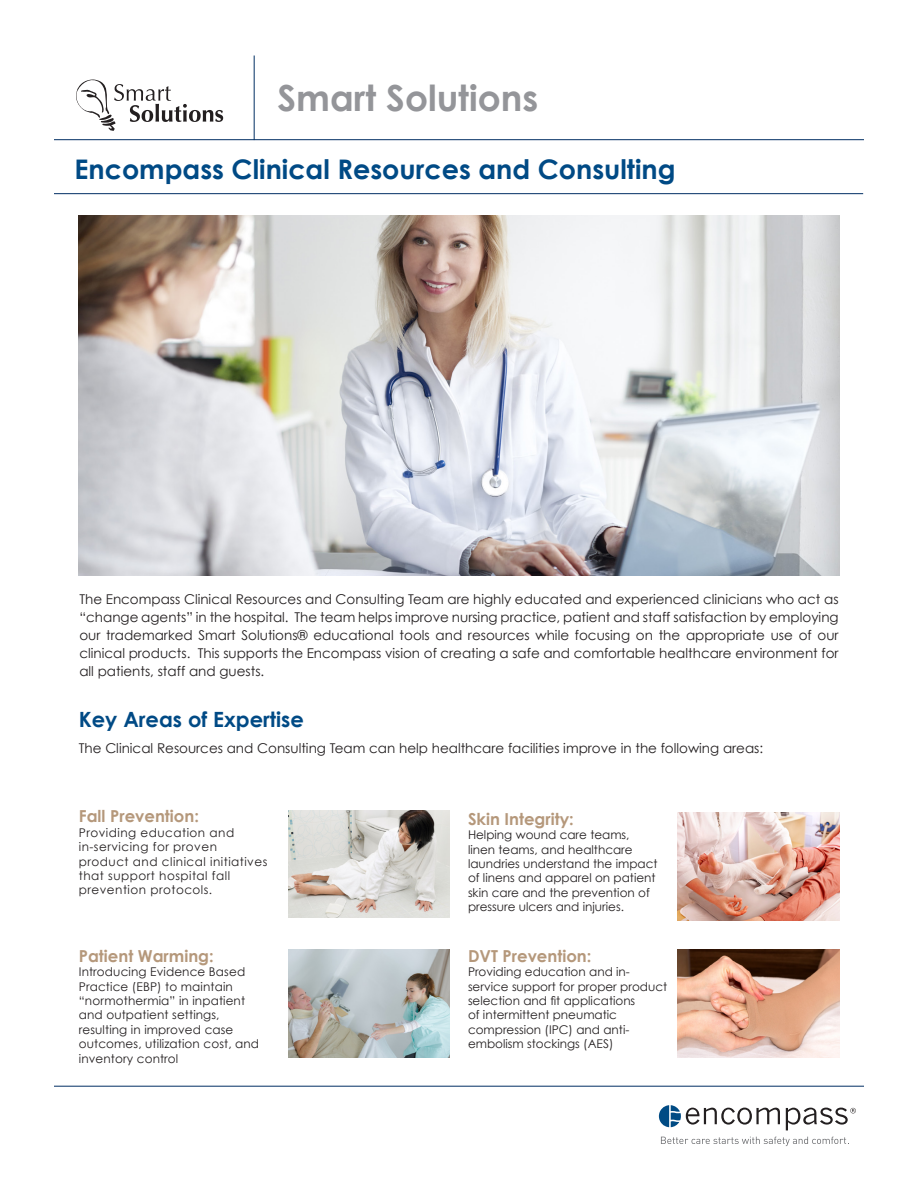
<style>
.page{position:relative;width:918px;height:1188px;background:#fff}
.page>*{position:absolute;margin:0;border:0;box-sizing:border-box;transform-origin:0 0}
.t1{font:700 36px "Century Gothic";color:#949599}
.t2{font:700 27px "Century Gothic";color:#004a85}
.t3{font:700 21px "Century Gothic";color:#004a85}
.t4{font:700 16.5px "Century Gothic";color:#b5987b}
.t5{font:13.5px/18px "Century Gothic";color:#231f20;text-align:justify}
.t6{font:12px/14.4px "Century Gothic";color:#231f20}
.t7{font:12px/14.4px "Century Gothic";letter-spacing:.04em;color:#231f20}
</style>
<div class="page">
<img style="left:79px;top:215px;width:760px;height:361px">
<svg style="left:76px;top:79px;width:147px;height:52px"></svg>
<hr style="left:54px;top:139px;width:810px;height:1px;background:#002e63">
<hr style="left:54px;top:193px;width:809px;height:1px;background:#002e63">
<hr style="left:254px;top:56px;width:1px;height:84px;background:#002e63">
<hr style="left:54px;top:1086px;width:810px;height:1px;background:#002e63">
<svg style="left:659px;top:1105px;width:121px;height:22px"></svg>
<svg style="left:786px;top:1108px;width:70px;height:22px"></svg>
<svg style="left:661px;top:1137px;width:188px;height:9px"></svg>
<img style="left:288px;top:810px;width:162px;height:108px">
<img style="left:677px;top:813px;width:162px;height:108px">
<img style="left:288px;top:950px;width:162px;height:108px">
<img style="left:677px;top:950px;width:162px;height:108px">
<p class="t1" style="left:278px;top:76px;width:262px">Smart Solutions</p>
<p class="t2" style="left:75px;top:152px;width:603px">Encompass Clinical Resources and Consulting</p>
<p class="t5" style="left:79px;top:590px;width:761px">The Encompass Clinical Resources and Consulting Team are highly educated and experienced clinicians who act as “change agents” in the hospital. The team helps improve nursing practice, patient and staff satisfaction by employing our trademarked Smart Solutions® educational tools and resources while focusing on the appropriate use of our clinical products. This supports the Encompass vision of creating a safe and comfortable healthcare environment for all patients, staff and guests.</p>
<p class="t3" style="left:79px;top:706px;width:227px">Key Areas of Expertise</p>
<p class="t5" style="left:79px;top:739px;width:686px">The Clinical Resources and Consulting Team can help healthcare facilities improve in the following areas:</p>
<p class="t4" style="left:79px;top:806px;width:122px">Fall Prevention:</p>
<p class="t7" style="left:79px;top:825px;width:190px">Providing education and in-servicing for proven product and clinical initiatives that support hospital fall prevention protocols.</p>
<p class="t4" style="left:79px;top:946px;width:136px">Patient Warming:</p>
<p class="t6" style="left:79px;top:965px;width:182px">Introducing Evidence Based<br>Practice (EBP) to maintain “normothermia” in inpatient and outpatient settings, resulting in improved case outcomes, utilization cost, and inventory control</p>
<p class="t4" style="left:468px;top:809px;width:107px">Skin Integrity:</p>
<p class="t6" style="left:468px;top:828px;width:191px">Helping wound care teams, linen teams, and healthcare laundries understand the impact of linens and apparel on patient skin care and the prevention of pressure ulcers and injuries.</p>
<p class="t4" style="left:468px;top:946px;width:125px">DVT Prevention:</p>
<p class="t6" style="left:468px;top:965px;width:201px">Providing education and in&shy;service support for proper product selection and fit applications<br>of intermittent pneumatic compression (IPC) and anti&shy;embolism stockings (AES)</p>
</div>
